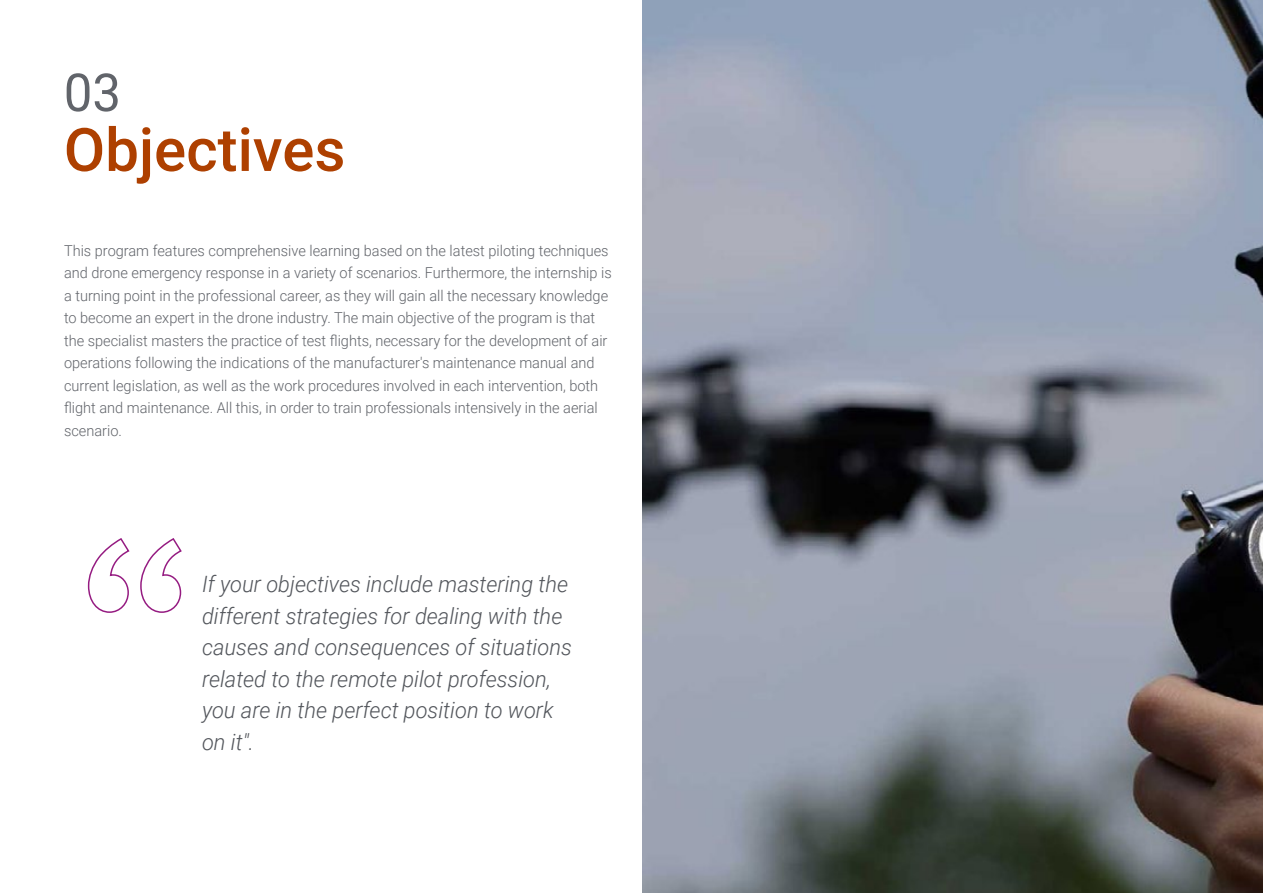
<style>
.page{position:relative;width:1263px;height:893px;background:#fff}
.page>*{position:absolute;margin:0;border:0;box-sizing:border-box;transform-origin:0 0}
.t1{font:500 60px "Roboto";color:#ae4000}
.t2{font:52.5px "Roboto";color:#61646a}
.t3{font:italic 300 22.5px/31.5px "Roboto";color:#52555b}
.t4{font:300 15px/22.5px "Roboto";color:#61646a}
</style>
<div class="page">
<img style="left:642px;top:0;width:621px;height:893px">
<svg style="left:87px;top:538px;width:95px;height:75px"></svg>
<h2 class="t2" style="left:64px;top:56px;width:59px">03</h2>
<h1 class="t1" style="left:64px;top:108px;width:283px">Objectives</h1>
<p class="t4" style="left:64px;top:239px;width:549px">This program features comprehensive learning based on the latest piloting techniques and drone emergency response in a variety of scenarios. Furthermore, the internship is a turning point in the professional career, as they will gain all the necessary knowledge to become an expert in the drone industry. The main objective of the program is that the specialist masters the practice of test flights, necessary for the development of air operations following the indications of the manufacturer's maintenance manual and current legislation, as well as the work procedures involved in each intervention, both flight and maintenance. All this, in order to train professionals intensively in the aerial scenario.</p>
<h3 class="t3" style="left:202px;top:568px;width:371px">If your objectives include mastering the different strategies for dealing with the causes and consequences of situations related to the remote pilot profession, you are in the perfect position to work on it".</h3>
</div>
